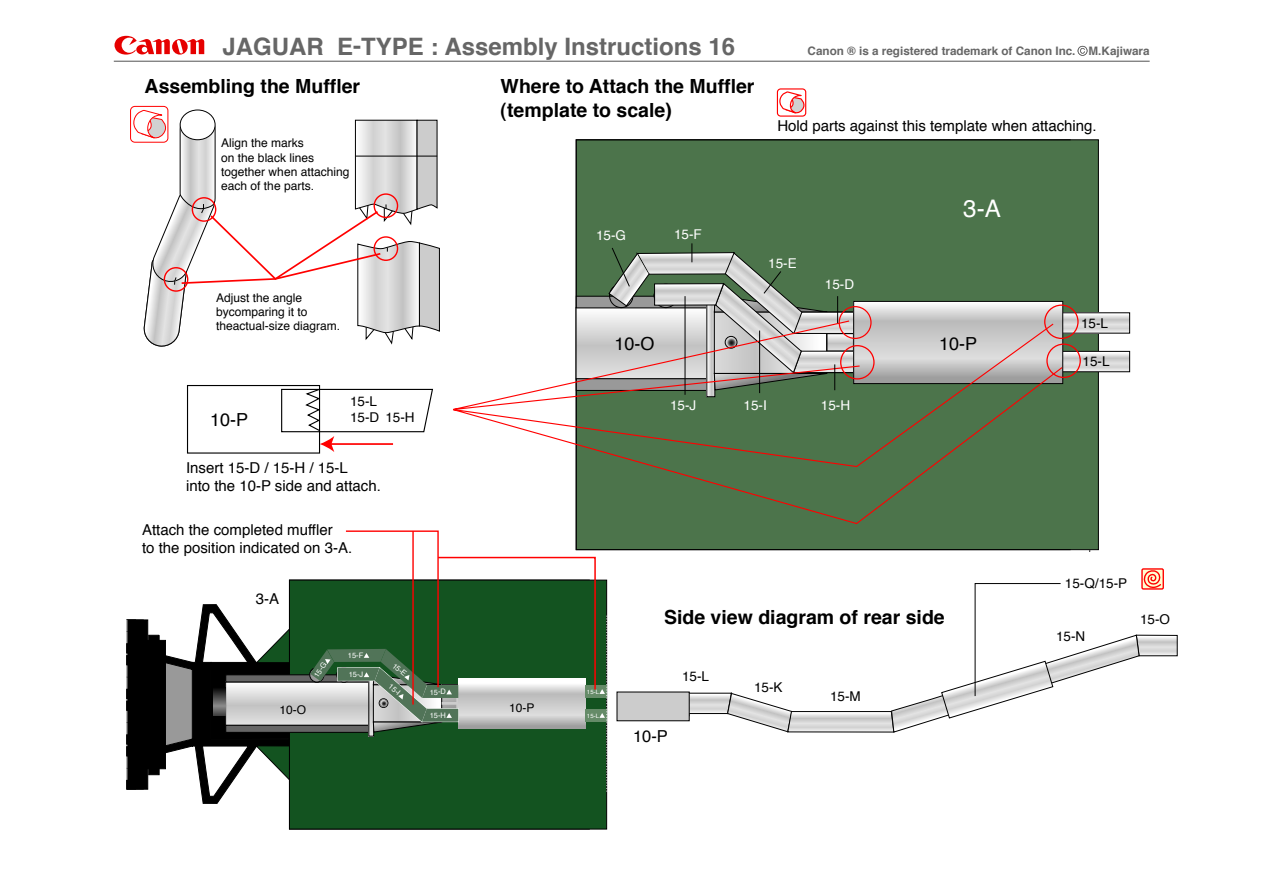
<style>
.page{position:relative;width:1263px;height:893px;background:#fff}
.page>*{position:absolute;margin:0;border:0;box-sizing:border-box;transform-origin:0 0}
.t1{font:24.15px "Helvetica";color:#fff}
.t2{font:700 24px "Helvetica";color:#666}
.t3{font:700 19.5px/23.2px "Helvetica";color:#000}
.t4{font:18px "Helvetica";color:#000}
.t5{font:16.5px "Helvetica";color:#000}
.t6{font:15px/18px "Helvetica";color:#000}
.t7{font:13.5px/16.4px "Helvetica";color:#000}
.t8{font:13.5px "Helvetica";color:#fff}
.t9{font:12px/14.2px "Helvetica";color:#000}
.t10{font:700 11.7px "Helvetica";color:#666}
.t11{font:7.5px "Helvetica";letter-spacing:-.01em;color:#fff}
.t12{font:6px "Helvetica";color:#fff}
</style>
<div class="page">
<svg style="left:115px;top:36px;width:89px;height:19px"></svg>
<hr style="left:114px;top:61px;width:1036px;height:1px;background:#666">
<svg style="left:1077px;top:46px;width:10px;height:10px"></svg>
<div style="left:576px;top:139px;width:523px;height:411px;background:#4c744b;border:1px solid #000"></div>
<svg style="left:1063px;top:312px;width:67px;height:21px"></svg>
<svg style="left:1064px;top:351px;width:66px;height:21px"></svg>
<svg style="left:892px;top:301px;width:171px;height:21px;background:#d1d0d0"></svg>
<div style="left:617px;top:692px;width:73px;height:29px;background:#ccc"></div>
<div style="left:1044px;top:304px;width:35px;height:35px;border:1px solid #f00;border-radius:50%"></div>
<div style="left:1046px;top:343px;width:35px;height:35px;border:1px solid #f00;border-radius:50%"></div>
<svg style="left:575px;top:322px;width:489px;height:203px"></svg>
<svg style="left:646px;top:568px;width:532px;height:165px"></svg>
<div style="left:777px;top:88px;width:29px;height:29px;border:1px solid #f00;border-radius:3px"></div>
<div style="left:130px;top:106px;width:38px;height:37px;border:1px solid #f00;border-radius:4px"></div>
<div style="left:289px;top:580px;width:318px;height:249px;background:#135320;border:1px solid #000"></div>
<svg style="left:132px;top:91px;width:760px;height:361px"></svg>
<svg style="left:127px;top:530px;width:480px;height:274px"></svg>
<p class="t2" style="left:222px;top:25px;width:514px">JAGUAR E-TYPE : Assembly Instructions 16</p>
<p class="t10" style="left:808px;top:41px;width:343px">Canon ® is a registered trademark of Canon Inc. M.Kajiwara</p>
<p class="t3" style="left:145px;top:74px;width:217px">Assembling the Muffler</p>
<p class="t9" style="left:221px;top:136px;width:130px">Align the marks<br>on the black lines together when attaching each of the parts.</p>
<p class="t9" style="left:216px;top:290px;width:126px">Adjust the angle bycomparing it to theactual-size diagram.</p>
<p class="t4" style="left:210px;top:404px;width:40px">10-P</p>
<p class="t7" style="left:350px;top:392px;width:66px">15-L<br>15-D 15-H</p>
<p class="t6" style="left:186px;top:458px;width:196px">Insert 15-D / 15-H / 15-L<br>into the 10-P side and attach.</p>
<p class="t6" style="left:142px;top:520px;width:212px">Attach the completed muffler<br>to the position indicated on 3-A.</p>
<p class="t6" style="left:256px;top:590px;width:25px">3-A</p>
<p class="t11" style="left:348px;top:649px;width:17px">15-F</p>
<p class="t3" style="left:501px;top:74px;width:255px">Where to Attach the Muffler (template to scale)</p>
<p class="t6" style="left:777px;top:117px;width:321px">Hold parts against this template when attaching.</p>
<p class="t8" style="left:596px;top:224px;width:32px">15-G</p>
<p class="t8" style="left:674px;top:223px;width:29px">15-F</p>
<p class="t4" style="left:614px;top:328px;width:42px">10-O</p>
<p class="t8" style="left:768px;top:251px;width:30px">15-E</p>
<p class="t8" style="left:825px;top:273px;width:31px">15-D</p>
<p class="t1" style="left:963px;top:188px;width:39px">3-A</p>
<p class="t4" style="left:939px;top:328px;width:40px">10-P</p>
<p class="t7" style="left:1081px;top:315px;width:29px">15-L</p>
<p class="t7" style="left:1082px;top:353px;width:29px">15-L</p>
<p class="t8" style="left:670px;top:394px;width:28px">15-J</p>
<p class="t8" style="left:743px;top:394px;width:25px">15-I</p>
<p class="t8" style="left:821px;top:394px;width:31px">15-H</p>
<p class="t3" style="left:664px;top:604px;width:282px">Side view diagram of rear side</p>
<p class="t7" style="left:1065px;top:575px;width:64px">15-Q/15-P</p>
<p class="t7" style="left:1056px;top:627px;width:31px">15-N</p>
<p class="t11" style="left:310px;top:673px;width:18px;rotate:-56deg">15-G</p>
<p class="t11" style="left:349px;top:668px;width:16px">15-J</p>
<p class="t11" style="left:397px;top:660px;width:17px;rotate:40deg">15-E</p>
<p class="t11" style="left:394px;top:680px;width:14px;rotate:40deg">15-I</p>
<p class="t11" style="left:430px;top:685px;width:18px">15-D</p>
<p class="t12" style="left:587px;top:687px;width:14px">15-L</p>
<p class="t12" style="left:587px;top:711px;width:14px">15-L</p>
<p class="t9" style="left:279px;top:702px;width:28px">10-O</p>
<p class="t9" style="left:509px;top:700px;width:27px">10-P</p>
<p class="t11" style="left:430px;top:709px;width:18px">15-H</p>
<p class="t7" style="left:682px;top:667px;width:29px">15-L</p>
<p class="t5" style="left:633px;top:722px;width:36px">10-P</p>
<p class="t7" style="left:754px;top:678px;width:30px">15-K</p>
<p class="t7" style="left:830px;top:687px;width:32px">15-M</p>
<p class="t7" style="left:1140px;top:610px;width:32px">15-O</p>
</div>
